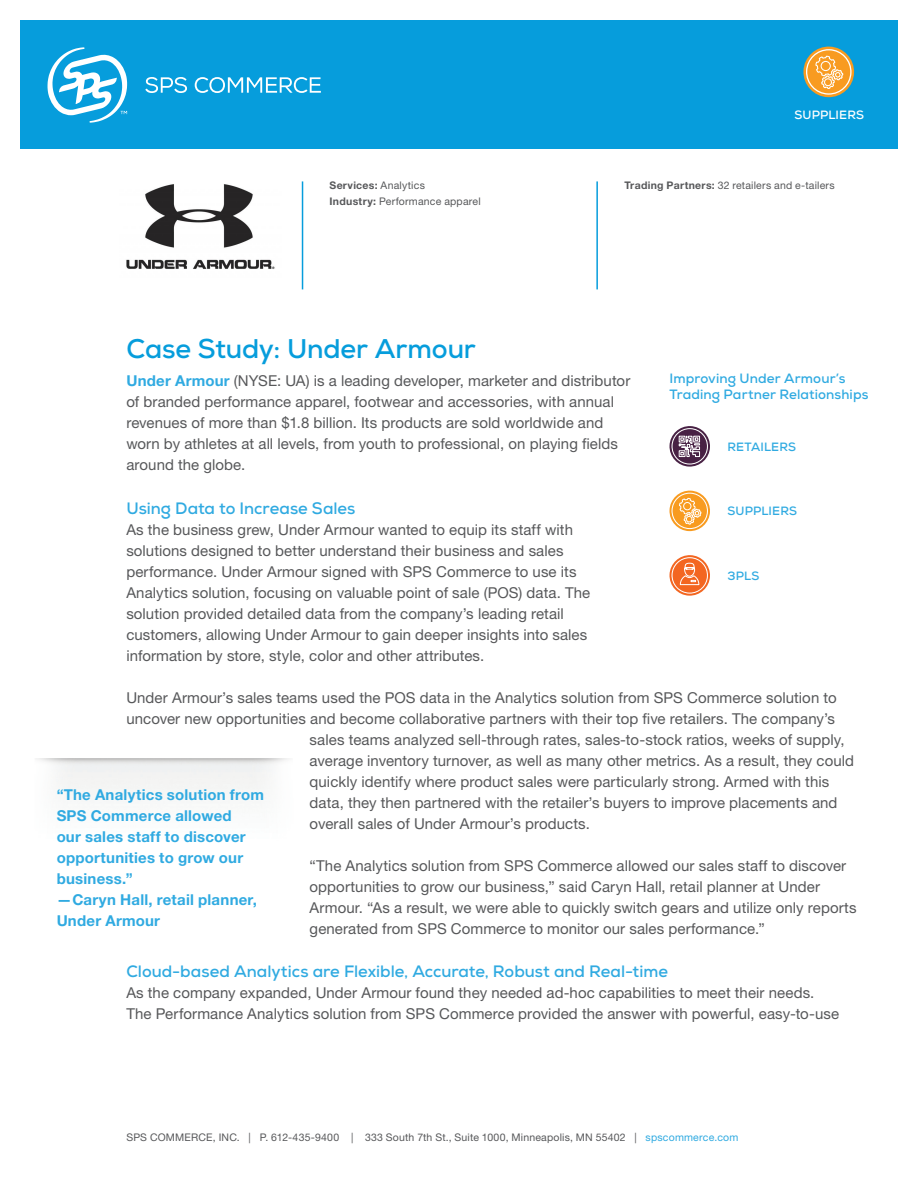
<style>
.page{position:relative;width:918px;height:1188px;background:#fff}
.page>*{position:absolute;margin:0;border:0;box-sizing:border-box;transform-origin:0 0}
.Headline__Nexa_Bold{font:700 27px "Nexa";letter-spacing:-.005em;color:#069ddc}
.H2_Space_Before{font:700 16.5px "Nexa";color:#30aae1}
.Helvetica_10pt{font:15px/21px "Helvetica Neue LT Std";letter-spacing:.005em;color:#57585a}
.Helvetica_10pt-2{font:700 15px/21px "Helvetica Neue LT Std";letter-spacing:.015em;color:#30aae1}
.Sidebar_head{font:700 13.5px/16.5px "Nexa";letter-spacing:.01em;color:#30aae1}
.Sidebar_text{font:700 12px "Nexa";letter-spacing:.01em;color:#30aae1}
.t1{font:700 12px "Nexa";letter-spacing:.01em;color:#fff}
.Company_Info{font:10.5px "Helvetica Neue LT Std";letter-spacing:.02em;color:#57585a}
.Company_Info-2{font:700 10.5px "Helvetica Neue LT Std";letter-spacing:.025em;color:#57585a}
.s1{font-weight:400}
.s2{font-weight:700}
.s3{font-weight:700;color:#30aae1}
.s4{color:#30aae1}
</style>
<div class="page">
<div style="left:20px;top:20px;width:878px;height:128px;background:#069ddc"></div>
<svg style="left:145px;top:77px;width:42px;height:16px"></svg>
<svg style="left:195px;top:77px;width:126px;height:16px"></svg>
<svg style="left:47px;top:47px;width:80px;height:76px"></svg>
<svg style="left:669px;top:426px;width:41px;height:41px"></svg>
<svg style="left:671px;top:428px;width:37px;height:37px"></svg>
<svg style="left:669px;top:490px;width:41px;height:42px"></svg>
<svg style="left:671px;top:493px;width:37px;height:36px"></svg>
<svg style="left:669px;top:555px;width:41px;height:41px"></svg>
<svg style="left:671px;top:557px;width:37px;height:37px"></svg>
<hr style="left:302px;top:181px;width:1px;height:108px;background:#069ddc">
<hr style="left:596px;top:181px;width:2px;height:108px;background:#069ddc">
<img style="left:126px;top:184px;width:149px;height:85px">
<svg style="left:803px;top:46px;width:52px;height:52px"></svg>
<p class="Company_Info-2" style="left:330px;top:179px;width:97px">Services: <span class="s1">Analytics</span></p>
<p class="Company_Info" style="left:330px;top:195px;width:153px"><span class="s2">Industry:</span> Performance apparel</p>
<p class="t1" style="left:795px;top:108px;width:71px">SUPPLIERS</p>
<p class="Company_Info" style="left:624px;top:179px;width:212px"><span class="s2">Trading Partners:</span> 32 retailers and e-tailers</p>
<p class="Headline__Nexa_Bold" style="left:126px;top:332px;width:351px">Case Study: Under Armour</p>
<p class="Helvetica_10pt" style="left:126px;top:370px;width:505px"><span class="s3">Under Armour</span> (NYSE: UA) is a leading developer, marketer and distributor of branded performance apparel, footwear and accessories, with annual revenues of more than $1.8 billion. Its products are sold worldwide and worn by athletes at all levels, from youth to professional, on playing fields around the globe.</p>
<p class="H2_Space_Before" style="left:126px;top:497px;width:231px">Using Data to Increase Sales</p>
<p class="Helvetica_10pt" style="left:126px;top:519px;width:466px">As the business grew, Under Armour wanted to equip its staff with solutions designed to better understand their business and sales performance. Under Armour signed with SPS Commerce to use its Analytics solution, focusing on valuable point of sale (POS) data. The solution provided detailed data from the company’s leading retail customers, allowing Under Armour to gain deeper insights into sales information by store, style, color and other attributes.</p>
<p class="Helvetica_10pt" style="left:126px;top:687px;width:712px">Under Armour’s sales teams used the POS data in the Analytics solution from SPS Commerce solution to</p>
<p class="Helvetica_10pt" style="left:126px;top:708px;width:710px">uncover new opportunities and become collaborative partners with their top five retailers. The company’s</p>
<p class="Helvetica_10pt" style="left:310px;top:729px;width:536px">sales teams analyzed sell-through rates, sales-to-stock ratios, weeks of supply,</p>
<p class="Helvetica_10pt" style="left:310px;top:750px;width:546px">average inventory turnover, as well as many other metrics. As a result, they could</p>
<p class="Helvetica_10pt" style="left:310px;top:771px;width:521px">quickly identify where product sales were particularly strong. Armed with this</p>
<p class="Helvetica_10pt" style="left:310px;top:792px;width:529px">data, they then partnered with the retailer’s buyers to improve placements and</p>
<p class="Helvetica_10pt" style="left:310px;top:813px;width:282px">overall sales of Under Armour’s products.</p>
<p class="Helvetica_10pt" style="left:310px;top:855px;width:548px">“The Analytics solution from SPS Commerce allowed our sales staff to discover opportunities to grow our business,” said Caryn Hall, retail planner at Under Armour. “As a result, we were able to quickly switch gears and utilize only reports generated from SPS Commerce to monitor our sales performance.”</p>
<p class="H2_Space_Before" style="left:126px;top:961px;width:543px">Cloud-based Analytics are Flexible, Accurate, Robust and Real-time</p>
<p class="Helvetica_10pt" style="left:126px;top:982px;width:714px">As the company expanded, Under Armour found they needed ad-hoc capabilities to meet their needs.<br>The Performance Analytics solution from SPS Commerce provided the answer with powerful, easy-to-use</p>
<p class="Sidebar_head" style="left:670px;top:370px;width:200px">Improving Under Armour’s<br>Trading Partner Relationships</p>
<p class="Sidebar_text" style="left:728px;top:439px;width:70px">RETAILERS</p>
<p class="Sidebar_text" style="left:728px;top:503px;width:71px">SUPPLIERS</p>
<p class="Sidebar_text" style="left:728px;top:568px;width:33px">3PLS</p>
<p class="Helvetica_10pt-2" style="left:57px;top:784px;width:209px">“The Analytics solution from<br>SPS Commerce allowed<br>our sales staff to discover opportunities to grow our business.”</p>
<p class="Helvetica_10pt-2" style="left:57px;top:889px;width:202px">—Caryn Hall, retail planner,<br>Under Armour</p>
<p class="Company_Info" style="left:126px;top:1132px;width:614px">SPS COMMERCE, INC. | P. 612-435-9400 | 333 South 7th St., Suite 1000, Minneapolis, MN 55402 | <span class="s4">spscommerce.com</span></p>
</div>
